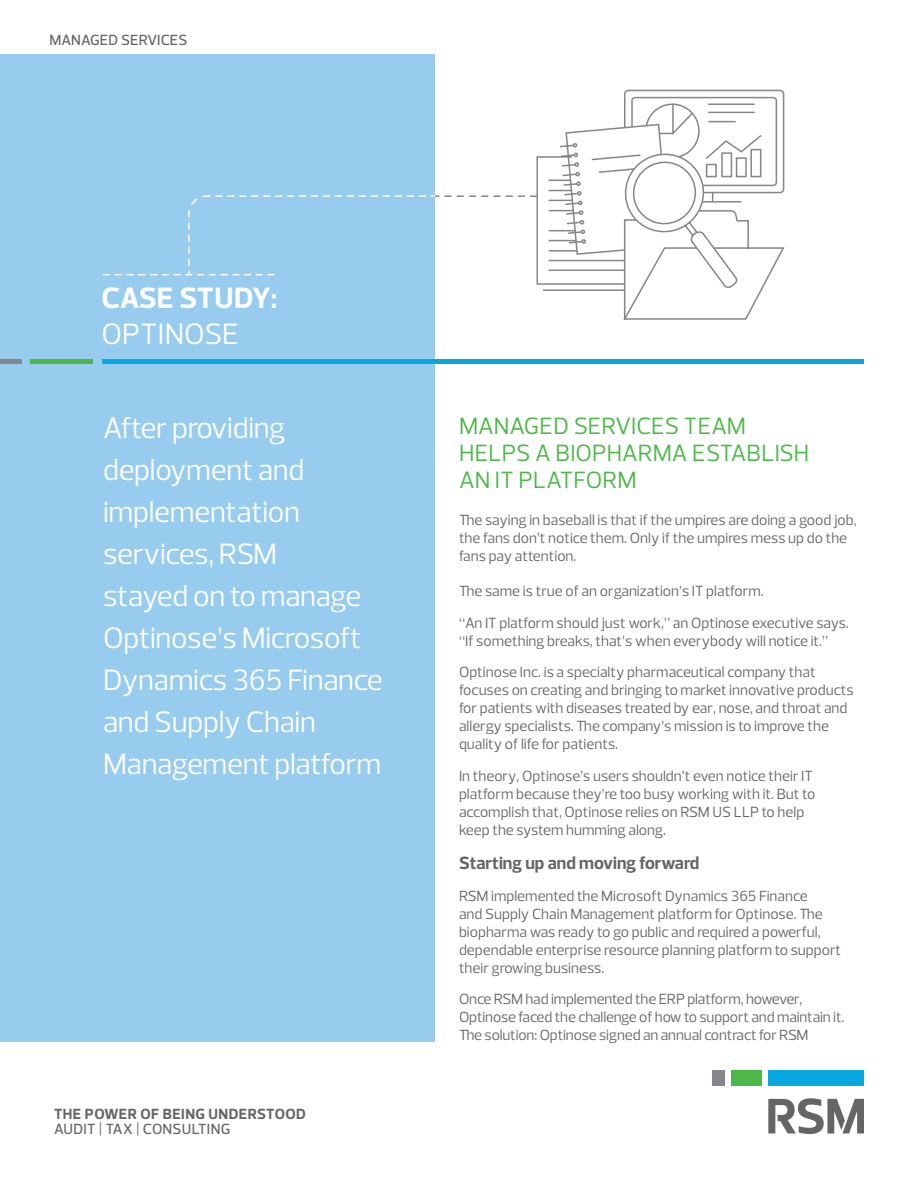
<style>
.page{position:relative;width:918px;height:1188px;background:#fff}
.page>*{position:absolute;margin:0;border:0;box-sizing:border-box;transform-origin:0 0}
.t1{font:30px/42px "Prelo";letter-spacing:-.01em;color:#fff}
.t2{font:700 30px "Prelo";letter-spacing:-.005em;color:#fff}
.t3{font:24px/27px "Prelo";color:#4cb848}
.t4{font:700 18px "Prelo";color:#656568}
.t5{font:15px/18px "Prelo";color:#656568}
.t6{font:500 15px "Prelo";letter-spacing:.01em;color:#656568}
.t7{font:700 15px "Prelo";letter-spacing:.03em;color:#656568}
</style>
<div class="page">
<div style="left:768px;top:1070px;width:96px;height:16px;background:#08a7e0"></div>
<div style="left:712px;top:1070px;width:12px;height:16px;background:#848689"></div>
<div style="left:731px;top:1070px;width:31px;height:16px;background:#4cb848"></div>
<svg style="left:768px;top:1098px;width:96px;height:36px"></svg>
<div style="left:0;top:54px;width:434px;height:987px;background:#97ccee"></div>
<hr style="left:30px;top:359px;width:63px;height:4px;background:#4cb848">
<hr style="left:102px;top:359px;width:762px;height:4px;background:#08a7e0">
<hr style="left:0;top:359px;width:21px;height:4px;background:#848689">
<svg style="left:104px;top:89px;width:681px;height:232px"></svg>
<p class="t6" style="left:50px;top:31px;width:139px">MANAGED SERVICES</p>
<h1 class="t2" style="left:101px;top:280px;width:177px">CASE STUDY:</h1>
<h1 class="t1" style="left:101px;top:313px;width:139px">OPTINOSE</h1>
<h1 class="t1" style="left:103px;top:407px;width:281px">After providing deployment and implementation services, RSM<br>stayed on to manage<br>Optinose’s Microsoft<br>Dynamics 365 Finance and Supply Chain<br>Management platform</h1>
<p class="t7" style="left:54px;top:1105px;width:253px">THE POWER OF BEING UNDERSTOOD</p>
<p class="t6" style="left:54px;top:1120px;width:178px">AUDIT | TAX | CONSULTING</p>
<h2 class="t3" style="left:459px;top:412px;width:351px">MANAGED SERVICES TEAM<br>HELPS A BIOPHARMA ESTABLISH<br>AN IT PLATFORM</h2>
<p class="t5" style="left:459px;top:511px;width:399px">The saying in baseball is that if the umpires are doing a good job, the fans don’t notice them. Only if the umpires mess up do the fans pay attention.</p>
<p class="t5" style="left:459px;top:576px;width:391px;line-height:31.5px">The same is true of an organization’s IT platform.<br>“An IT platform should just work,” an Optinose executive says.</p>
<p class="t5" style="left:459px;top:625px;width:371px;line-height:31.5px">“If something breaks, that’s when everybody will notice it.”<br>Optinose Inc. is a specialty pharmaceutical company that</p>
<p class="t5" style="left:459px;top:681px;width:396px">focuses on creating and bringing to market innovative products for patients with diseases treated by ear, nose, and throat and allergy specialists. The company’s mission is to improve the quality of life for patients.</p>
<p class="t5" style="left:459px;top:767px;width:358px">In theory, Optinose’s users shouldn’t even notice their IT platform because they’re too busy working with it. But to accomplish that, Optinose relies on RSM US LLP to help keep the system humming along.</p>
<p class="t4" style="left:459px;top:852px;width:242px">Starting up and moving forward</p>
<p class="t5" style="left:459px;top:887px;width:384px">RSM implemented the Microsoft Dynamics 365 Finance<br>and Supply Chain Management platform for Optinose. The biopharma was ready to go public and required a powerful, dependable enterprise resource planning platform to support their growing business.</p>
<p class="t5" style="left:459px;top:990px;width:387px">Once RSM had implemented the ERP platform, however,<br>Optinose faced the challenge of how to support and maintain it.<br>The solution: Optinose signed an annual contract for RSM</p>
</div>
